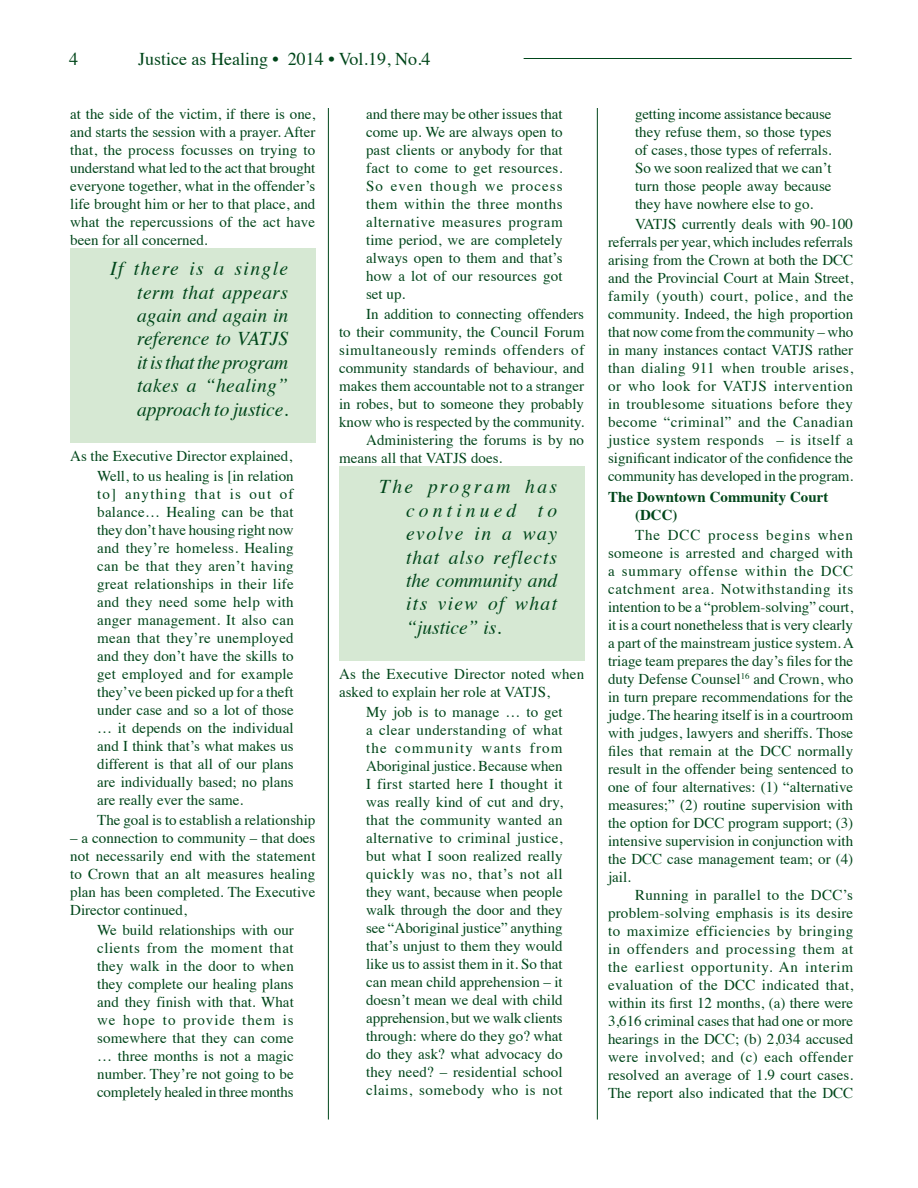
<style>
.page{position:relative;width:918px;height:1188px;background:#fff}
.page>*{position:absolute;margin:0;border:0;box-sizing:border-box;transform-origin:0 0}
.t1{font:italic 19.5px/23.4px "Times";color:#00461a;text-align:justify}
.t2{font:18px "Times";color:#00461a}
.para1{font:15px/18px "Times";color:#00461a;text-align:justify}
.q{font:15px/18px "Times";color:#00461a;text-align:justify}
.t3{font:700 15px/18px "Times";color:#00461a}
</style>
<div class="page">
<hr style="left:524px;top:58px;width:328px;height:1px;background:#00461a">
<hr style="left:328px;top:108px;width:1px;height:1012px;background:#00461a">
<hr style="left:597px;top:108px;width:1px;height:1012px;background:#00461a">
<div style="left:70px;top:248px;width:245px;height:195px;background:#d6e8d3"></div>
<div style="left:339px;top:466px;width:245px;height:195px;background:#d6e8d3"></div>
<p class="t2" style="left:69px;top:42px;width:10px">4</p>
<p class="t2" style="left:138px;top:42px;width:294px">Justice as Healing • 2014 • Vol.19, No.4</p>
<p class="para1" style="left:70px;top:104px;width:247px">at the side of the victim, if there is one, and starts the session with a prayer. After that, the process focusses on trying to understand what led to the act that brought everyone together, what in the offender’s life brought him or her to that place, and what the repercussions of the act have been for all concerned.</p>
<p class="t1" style="left:137px;top:256px;width:153px;text-indent:-27px">If there is a single term that appears again and again in reference to VATJS it is that the program takes a “healing” approach to justice.</p>
<p class="para1" style="left:70px;top:446px;width:224px">As the Executive Director explained,</p>
<p class="q" style="left:97px;top:466px;width:198px">Well, to us healing is [in relation to] anything that is out of balance… Healing can be that they don’t have housing right now and they’re homeless. Healing can be that they aren’t having great relationships in their life and they need some help with anger management. It also can mean that they’re unemployed and they don’t have the skills to get employed and for example they’ve been picked up for a theft under case and so a lot of those … it depends on the individual and I think that’s what makes us different is that all of our plans are individually based; no plans are really ever the same.</p>
<p class="para1" style="left:97px;top:810px;width:220px">The goal is to establish a relationship</p>
<p class="para1" style="left:70px;top:828px;width:247px">– a connection to community – that does not necessarily end with the statement to Crown that an alt measures healing plan has been completed. The Executive Director continued,</p>
<p class="q" style="left:97px;top:920px;width:198px">We build relationships with our clients from the moment that they walk in the door to when they complete our healing plans and they finish with that. What we hope to provide them is somewhere that they can come … three months is not a magic number. They’re not going to be completely healed in three months</p>
<p class="q" style="left:366px;top:104px;width:198px">and there may be other issues that come up. We are always open to past clients or anybody for that fact to come to get resources.<br>So even though we process them within the three months alternative measures program time period, we are completely always open to them and that’s how a lot of our resources got set up.</p>
<p class="para1" style="left:339px;top:304px;width:247px;text-indent:27px">In addition to connecting offenders to their community, the Council Forum simultaneously reminds offenders of community standards of behaviour, and makes them accountable not to a stranger in robes, but to someone they probably know who is respected by the community.</p>
<p class="para1" style="left:339px;top:430px;width:247px;text-indent:27px">Administering the forums is by no means all that VATJS does.</p>
<p class="t1" style="left:406px;top:474px;width:153px;text-indent:-27px">The program has continued to evolve in a way that also reflects the community and its view of what “justice” is.</p>
<p class="para1" style="left:339px;top:664px;width:247px">As the Executive Director noted when asked to explain her role at VATJS,</p>
<p class="q" style="left:366px;top:702px;width:198px">My job is to manage … to get a clear understanding of what the community wants from Aboriginal justice. Because when I first started here I thought it was really kind of cut and dry, that the community wanted an alternative to criminal justice, but what I soon realized really quickly was no, that’s not all they want, because when people walk through the door and they see “Aboriginal justice” anything that’s unjust to them they would like us to assist them in it. So that can mean child apprehension – it doesn’t mean we deal with child apprehension, but we walk clients through: where do they go? what do they ask? what advocacy do they need? – residential school claims, somebody who is not</p>
<p class="q" style="left:635px;top:104px;width:198px">getting income assistance because they refuse them, so those types of cases, those types of referrals.<br>So we soon realized that we can’t turn those people away because they have nowhere else to go.</p>
<p class="para1" style="left:608px;top:214px;width:247px;text-indent:27px">VATJS currently deals with 90-100 referrals per year, which includes referrals arising from the Crown at both the DCC and the Provincial Court at Main Street, family (youth) court, police, and the community. Indeed, the high proportion that now come from the community – who in many instances contact VATJS rather than dialing 911 when trouble arises, or who look for VATJS intervention in troublesome situations before they become “criminal” and the Canadian justice system responds – is itself a significant indicator of the confidence the community has developed in the program.</p>
<p class="t3" style="left:635px;top:486px;width:195px;text-indent:-27px">The Downtown Community Court (DCC)</p>
<p class="para1" style="left:608px;top:524px;width:247px;text-indent:27px">The DCC process begins when someone is arrested and charged with a summary offense within the DCC catchment area. Notwithstanding its intention to be a “problem-solving” court, it is a court nonetheless that is very clearly a part of the mainstream justice system. A triage team prepares the day’s files for the duty Defense Counsel<sup>16</sup> and Crown, who in turn prepare recommendations for the judge. The hearing itself is in a courtroom with judges, lawyers and sheriffs. Those files that remain at the DCC normally result in the offender being sentenced to one of four alternatives: (1) “alternative measures;” (2) routine supervision with the option for DCC program support; (3) intensive supervision in conjunction with the DCC case management team; or (4) jail.</p>
<p class="para1" style="left:608px;top:884px;width:247px;text-indent:27px">Running in parallel to the DCC’s problem-solving emphasis is its desire to maximize efficiencies by bringing in offenders and processing them at the earliest opportunity. An interim evaluation of the DCC indicated that, within its first 12 months, (a) there were 3,616 criminal cases that had one or more hearings in the DCC; (b) 2,034 accused were involved; and (c) each offender resolved an average of 1.9 court cases.<br>The report also indicated that the DCC</p>
</div>
